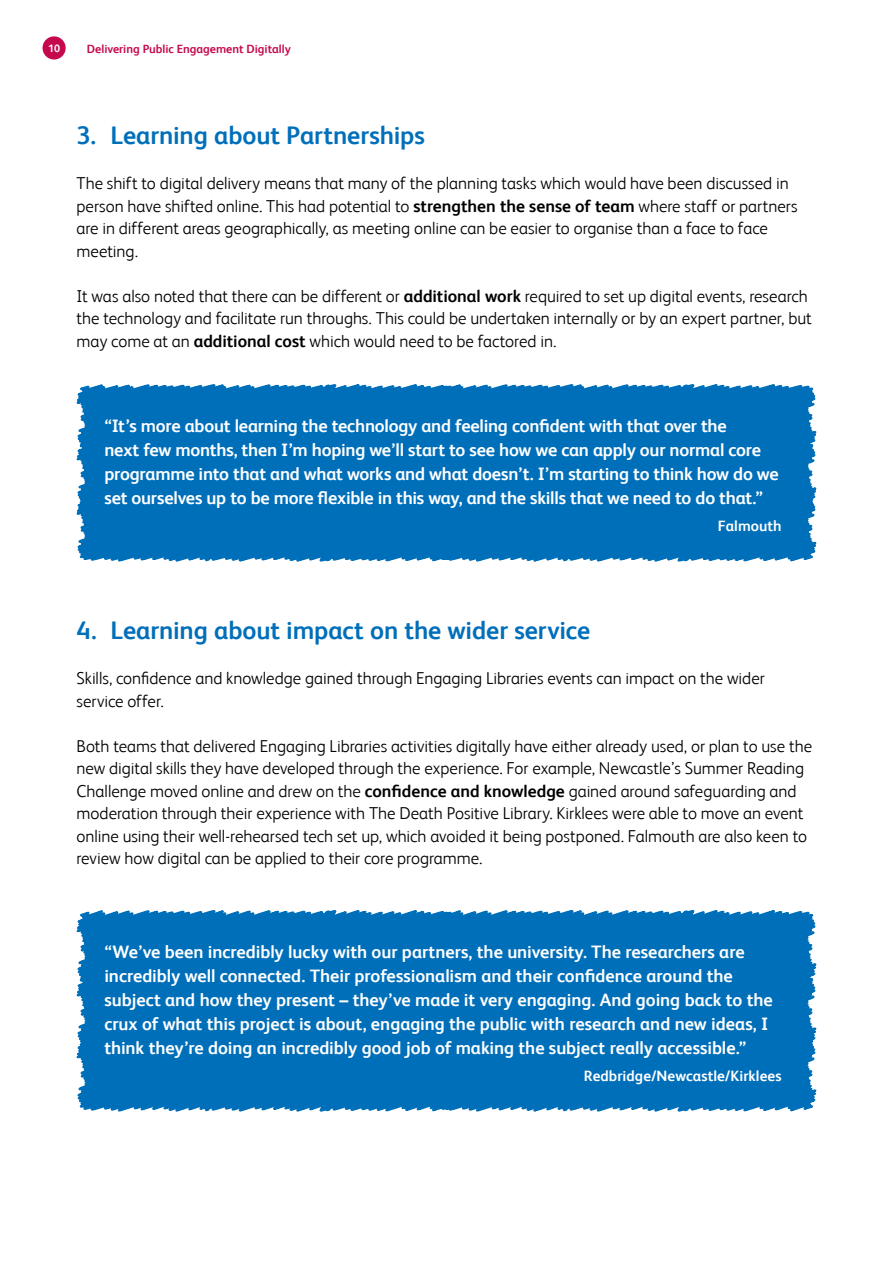
<style>
.page{position:relative;width:893px;height:1263px;background:#fff}
.page>*{position:absolute;margin:0;border:0;box-sizing:border-box;transform-origin:0 0}
.t1{font:700 25.5px "FS Albert";letter-spacing:-.005em;color:#006fba}
.t2{font:700 18px/24px "FS Albert";letter-spacing:-.01em;color:#fff}
.t3{font:300 17.25px/22.5px "FS Albert";color:#000}
.t4{font:700 15px "FS Albert";letter-spacing:.005em;color:#fff}
.t5{font:700 12px "FS Albert";color:#c6094d}
.t6{font:700 10.65px "FS Albert";color:#fff}
.s1{font-weight:700}
</style>
<div class="page">
<div style="left:43px;top:36px;width:23px;height:24px;background:#c6094d;border-radius:50%"></div>
<svg style="left:76px;top:384px;width:741px;height:178px;background:#2d88c6"></svg>
<div style="left:87px;top:400px;width:712px;height:149px;background:#006fba"></div>
<svg style="left:76px;top:910px;width:741px;height:202px"></svg>
<div style="left:87px;top:926px;width:712px;height:172px;background:#006fba"></div>
<div style="left:86px;top:926px;width:714px;height:173px;border:2px solid #006fba"></div>
<p class="t6" style="left:48px;top:42px;width:13px">10</p>
<p class="t5" style="left:87px;top:42px;width:206px">Delivering Public Engagement Digitally</p>
<h1 class="t1" style="left:77px;top:120px;width:350px">3. Learning about Partnerships</h1>
<p class="t3" style="left:77px;top:172px;width:722px">The shift to digital delivery means that many of the planning tasks which would have been discussed in person have shifted online. This had potential to <span class="s1">strengthen the sense of team</span> where staff or partners are in different areas geographically, as meeting online can be easier to organise than a face to face meeting.</p>
<p class="t3" style="left:77px;top:284px;width:737px">It was also noted that there can be different or <span class="s1">additional work</span> required to set up digital events, research the technology and facilitate run throughs. This could be undertaken internally or by an expert partner, but may come at an <span class="s1">additional cost</span> which would need to be factored in.</p>
<p class="t2" style="left:104px;top:414px;width:676px">“It’s more about learning the technology and feeling confident with that over the<br>next few months, then I’m hoping we’ll start to see how we can apply our normal core programme into that and what works and what doesn’t. I’m starting to think how do we set ourselves up to be more flexible in this way, and the skills that we need to do that.”</p>
<p class="t4" style="left:718px;top:517px;width:65px">Falmouth</p>
<h1 class="t1" style="left:77px;top:615px;width:515px">4. Learning about impact on the wider service</h1>
<p class="t3" style="left:77px;top:667px;width:690px">Skills, confidence and knowledge gained through Engaging Libraries events can impact on the wider service offer.</p>
<p class="t3" style="left:77px;top:734px;width:737px">Both teams that delivered Engaging Libraries activities digitally have either already used, or plan to use the new digital skills they have developed through the experience. For example, Newcastle’s Summer Reading Challenge moved online and drew on the <span class="s1">confidence and knowledge</span> gained around safeguarding and moderation through their experience with The Death Positive Library. Kirklees were able to move an event online using their well-rehearsed tech set up, which avoided it being postponed. Falmouth are also keen to review how digital can be applied to their core programme.</p>
<p class="t2" style="left:104px;top:940px;width:670px">“We’ve been incredibly lucky with our partners, the university. The researchers are incredibly well connected. Their professionalism and their confidence around the subject and how they present – they’ve made it very engaging. And going back to the crux of what this project is about, engaging the public with research and new ideas, I think they’re doing an incredibly good job of making the subject really accessible.”</p>
<p class="t4" style="left:584px;top:1067px;width:199px">Redbridge/Newcastle/Kirklees</p>
</div>
